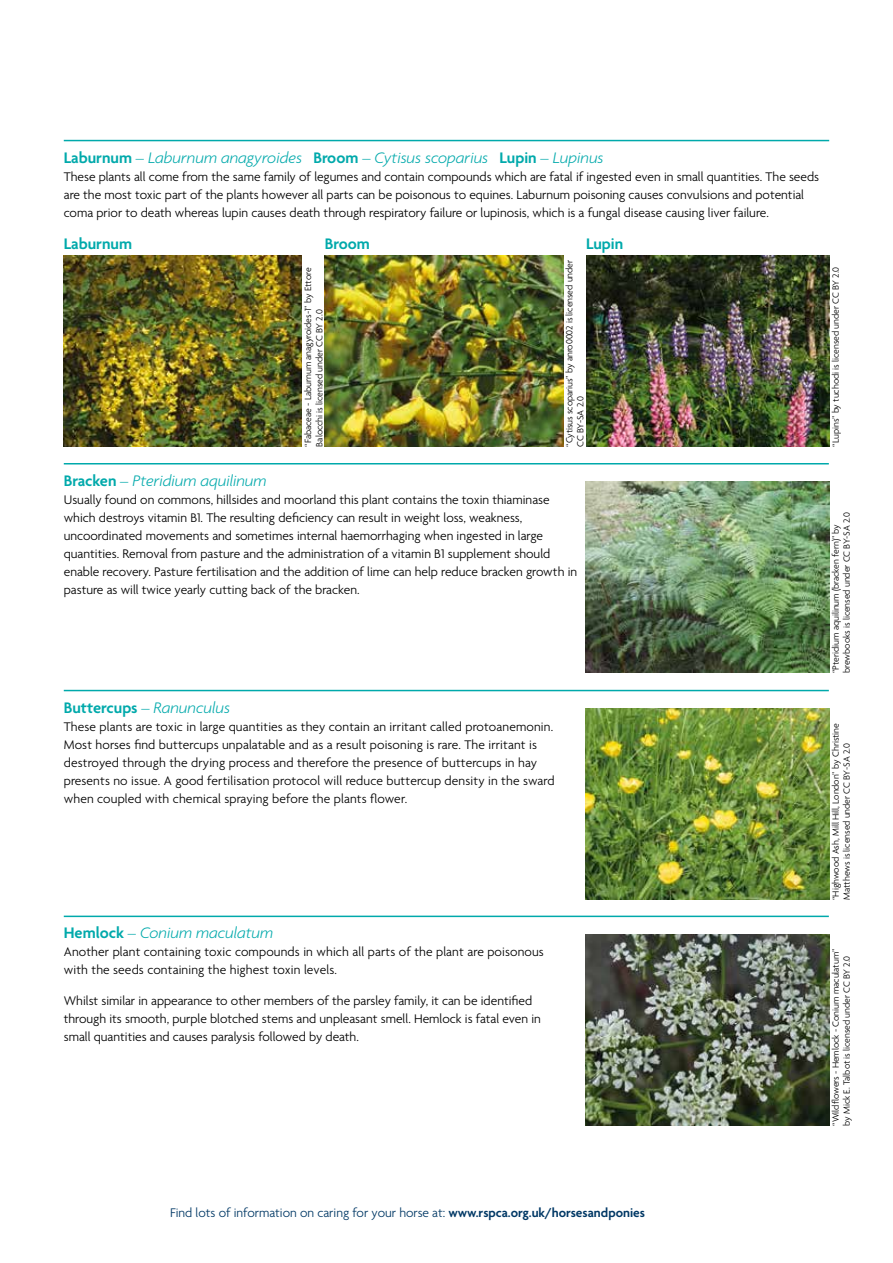
<style>
.page{position:relative;width:893px;height:1263px;background:#fff}
.page>*{position:absolute;margin:0;border:0;box-sizing:border-box;transform-origin:0 0}
.t1{font:italic 300 16.5px "Agenda";color:#00a9ab}
.t2{font:600 16.5px "Agenda";color:#00a9ab}
.t3{font:300 13.5px/18px "Agenda";color:#000}
.t4{font:300 13.5px "Agenda";color:#003865}
.t5{font:300 9.75px/11.2px "Agenda";letter-spacing:-.005em;color:#000}
.s1{font-weight:600;font-style:normal}
.s2{font-weight:600}
</style>
<div class="page">
<hr style="left:64px;top:140px;width:765px;height:1px;background:#00a9ab">
<img style="left:64px;top:255px;width:238px;height:191px">
<img style="left:325px;top:255px;width:238px;height:191px">
<img style="left:586px;top:255px;width:243px;height:191px">
<hr style="left:64px;top:463px;width:765px;height:1px;background:#00a9ab">
<hr style="left:64px;top:690px;width:765px;height:1px;background:#00a9ab">
<hr style="left:64px;top:915px;width:765px;height:2px;background:#00a9ab">
<img style="left:586px;top:482px;width:243px;height:191px">
<img style="left:586px;top:708px;width:243px;height:192px">
<img style="left:586px;top:934px;width:243px;height:192px">
<p class="t1" style="left:64px;top:148px;width:541px"><span class="s1">Laburnum</span> – Laburnum anagyroides <span class="s1">Broom</span> – Cytisus scoparius <span class="s1">Lupin</span> – Lupinus</p>
<p class="t3" style="left:64px;top:167px;width:757px">These plants all come from the same family of legumes and contain compounds which are fatal if ingested even in small quantities. The seeds are the most toxic part of the plants however all parts can be poisonous to equines. Laburnum poisoning causes convulsions and potential coma prior to death whereas lupin causes death through respiratory failure or lupinosis, which is a fungal disease causing liver failure.</p>
<p class="t2" style="left:64px;top:233px;width:70px">Laburnum</p>
<p class="t2" style="left:325px;top:233px;width:46px">Broom</p>
<p class="t2" style="left:586px;top:233px;width:39px">Lupin</p>
<p class="t5" style="left:302px;top:446px;width:180px;rotate:-90deg">“Fabaceae - Laburnum anagyroides-1” by Ettore<br>Balocchi is licensed under CC BY 2.0</p>
<p class="t5" style="left:563px;top:447px;width:188px;rotate:-90deg">“Cytisus scoparius” by anro0002 is licensed under<br>CC BY-SA 2.0</p>
<p class="t5" style="left:830px;top:447px;width:181px;rotate:-90deg">“Lupins” by tuchodi is licensed under CC BY 2.0</p>
<p class="t1" style="left:64px;top:471px;width:204px"><span class="s1">Bracken</span> – Pteridium aquilinum</p>
<p class="t3" style="left:64px;top:490px;width:515px">Usually found on commons, hillsides and moorland this plant contains the toxin thiaminase which destroys vitamin B1. The resulting deficiency can result in weight loss, weakness, uncoordinated movements and sometimes internal haemorrhaging when ingested in large quantities. Removal from pasture and the administration of a vitamin B1 supplement should enable recovery. Pasture fertilisation and the addition of lime can help reduce bracken growth in pasture as will twice yearly cutting back of the bracken.</p>
<p class="t1" style="left:64px;top:698px;width:168px"><span class="s1">Buttercups</span> – Ranunculus</p>
<p class="t3" style="left:64px;top:717px;width:492px">These plants are toxic in large quantities as they contain an irritant called protoanemonin.<br>Most horses find buttercups unpalatable and as a result poisoning is rare. The irritant is destroyed through the drying process and therefore the presence of buttercups in hay presents no issue. A good fertilisation protocol will reduce buttercup density in the sward when coupled with chemical spraying before the plants flower.</p>
<p class="t1" style="left:64px;top:923px;width:211px"><span class="s1">Hemlock</span> – Conium maculatum</p>
<p class="t3" style="left:64px;top:943px;width:482px">Another plant containing toxic compounds in which all parts of the plant are poisonous with the seeds containing the highest toxin levels.</p>
<p class="t3" style="left:64px;top:991px;width:479px">Whilst similar in appearance to other members of the parsley family, it can be identified through its smooth, purple blotched stems and unpleasant smell. Hemlock is fatal even in small quantities and causes paralysis followed by death.</p>
<p class="t4" style="left:170px;top:1205px;width:476px">Find lots of information on caring for your horse at: <span class="s2">www.rspca.org.uk/horsesandponies</span></p>
<p class="t5" style="left:830px;top:673px;width:162px;rotate:-90deg">“Pteridium aquilinum (bracken fern)” by brewbooks is licensed under CC BY-SA 2.0</p>
<p class="t5" style="left:830px;top:900px;width:178px;rotate:-90deg">“Highwood Ash, Mill Hill, London” by Christine<br>Matthews is licensed under CC BY-SA 2.0</p>
<p class="t5" style="left:830px;top:1126px;width:178px;rotate:-90deg">“Wildflowers - Hemlock - Conium maculatum” by Mick E. Talbot is licensed under CC BY 2.0</p>
</div>
